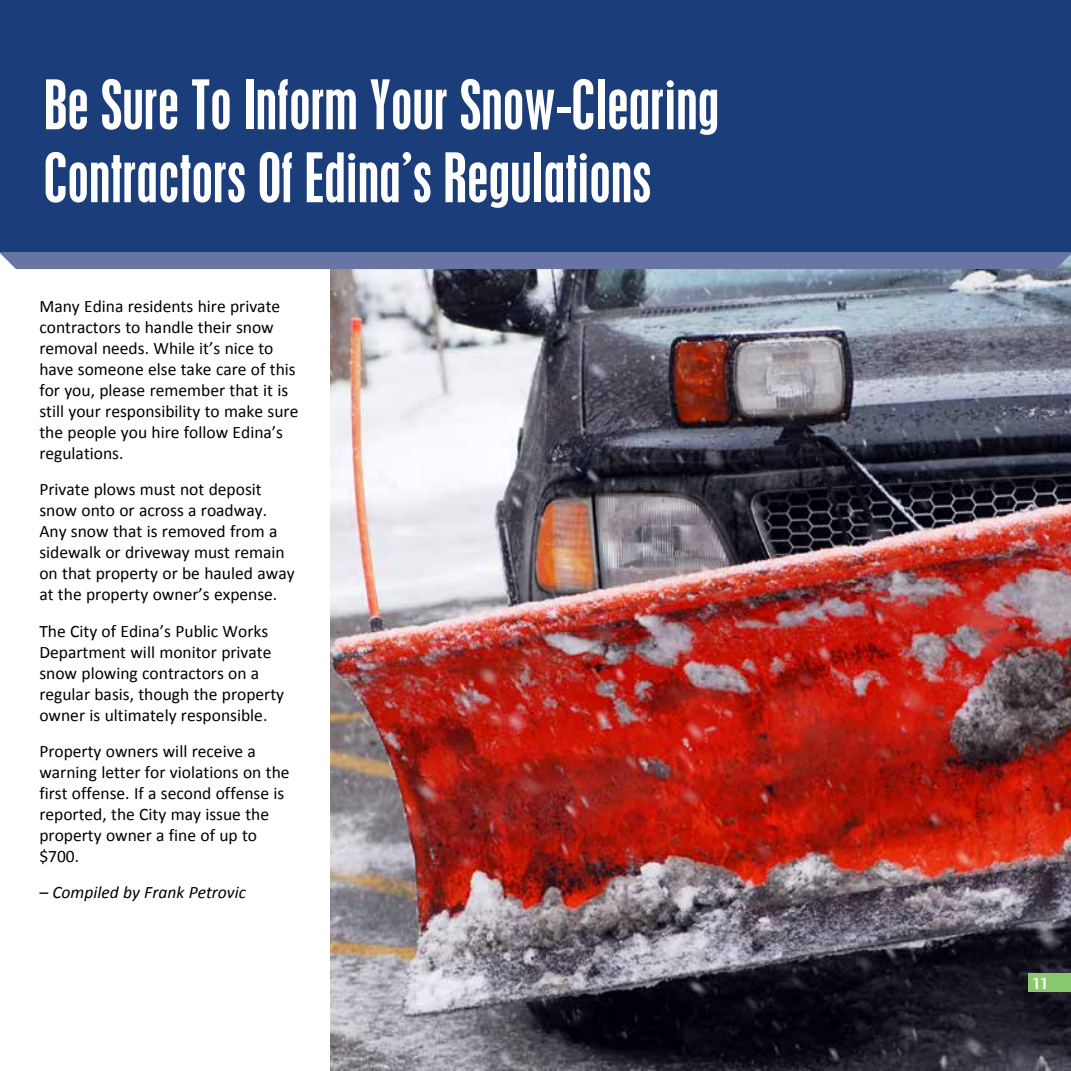
<style>
.page{position:relative;width:1071px;height:1071px;background:#fff}
.page>*{position:absolute;margin:0;border:0;box-sizing:border-box;transform-origin:0 0}
.t1{font:condensed 60.73px/73px "Placard MT Pro";color:#fff}
.t2{font:17.5px/21px "Calibri";color:#000}
.t3{font:italic 17.5px "Calibri";color:#000}
.t4{font:600 15.75px "Stone Sans";color:#fff}
</style>
<div class="page">
<img style="left:331px;top:269px;width:740px;height:801px">
<div style="left:0;top:252px;width:1071px;height:17px;background:#6774a4"></div>
<div style="left:0;top:0;width:1071px;height:252px;background:#1b3e7b"></div>
<div style="left:1028px;top:974px;width:43px;height:18px;background:#88c86f"></div>
<h1 class="t1" style="left:44px;top:69px;width:677px">Be Sure To Inform Your Snow-Clearing<br>Contractors Of Edina’s Regulations</h1>
<p class="t2" style="left:39px;top:296px;width:261px">Many Edina residents hire private contractors to handle their snow removal needs. While it’s nice to have someone else take care of this for you, please remember that it is still your responsibility to make sure the people you hire follow Edina’s regulations.</p>
<p class="t2" style="left:39px;top:479px;width:257px">Private plows must not deposit snow onto or across a roadway.<br>Any snow that is removed from a sidewalk or driveway must remain on that property or be hauled away at the property owner’s expense.</p>
<p class="t2" style="left:39px;top:620px;width:246px">The City of Edina’s Public Works<br>Department will monitor private snow plowing contractors on a regular basis, though the property owner is ultimately responsible.</p>
<p class="t2" style="left:39px;top:740px;width:252px">Property owners will receive a warning letter for violations on the first offense. If a second offense is reported, the City may issue the property owner a fine of up to $700.</p>
<p class="t3" style="left:39px;top:880px;width:208px">– Compiled by Frank Petrovic</p>
<p class="t4" style="left:1032px;top:973px;width:18px">11</p>
</div>
